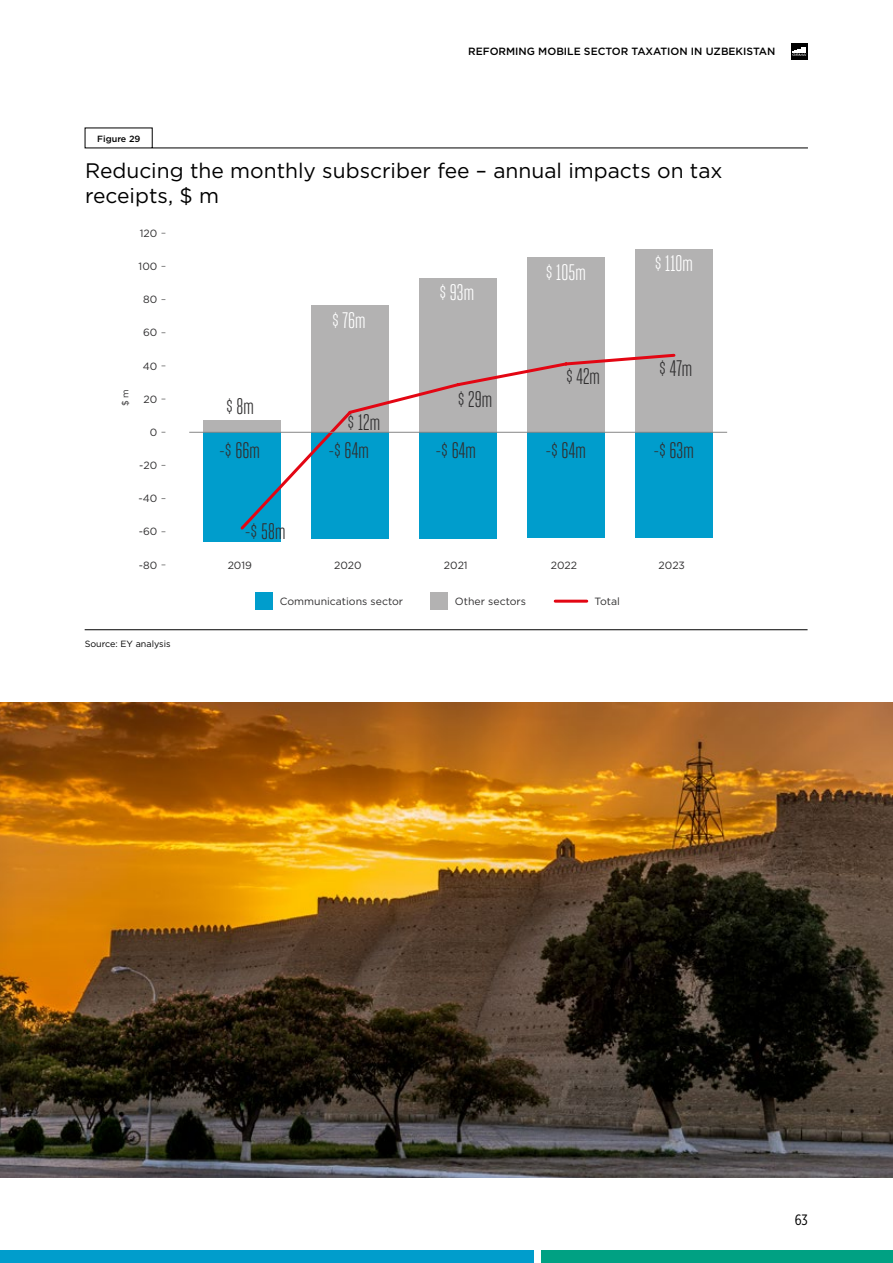
<style>
.page{position:relative;width:893px;height:1263px;background:#fff}
.page>*{position:absolute;margin:0;border:0;box-sizing:border-box;transform-origin:0 0}
.t1{font:22.5px "Heroic Condensed";letter-spacing:-.025em;color:#302f30}
.t2{font:22.5px "Heroic Condensed";letter-spacing:-.025em;color:#fff}
.t3{font:21px/25.2px "Gotham";color:#000}
.t4{font:15px "Gotham X Narrow";color:#000}
.t5{font:10.5px "Gotham";color:#302f30}
.t6{font:500 10.5px "Gotham";color:#000}
.t7{font:9px "Gotham";color:#000}
.t8{font:500 9px "Gotham";color:#000}
.t9{font:9px "Gotham";color:#302f30}
</style>
<div class="page">
<div style="left:0;top:1250px;width:534px;height:13px;background:#009dcc"></div>
<div style="left:541px;top:1250px;width:352px;height:13px;background:#00a183"></div>
<div style="left:791px;top:43px;width:17px;height:17px;background:#000"></div>
<svg style="left:792px;top:47px;width:15px;height:9px"></svg>
<div style="left:203px;top:420px;width:78px;height:13px;background:#b3b2b2"></div>
<div style="left:311px;top:305px;width:78px;height:128px;background:#b3b2b2"></div>
<div style="left:419px;top:278px;width:78px;height:155px;background:#b3b2b2"></div>
<div style="left:527px;top:257px;width:78px;height:176px;background:#b3b2b2"></div>
<div style="left:635px;top:249px;width:78px;height:184px;background:#b3b2b2"></div>
<div style="left:203px;top:432px;width:78px;height:109px;background:#009dcc"></div>
<div style="left:311px;top:432px;width:78px;height:107px;background:#009dcc"></div>
<div style="left:419px;top:432px;width:78px;height:106px;background:#009dcc"></div>
<div style="left:527px;top:432px;width:78px;height:106px;background:#009dcc"></div>
<div style="left:635px;top:432px;width:78px;height:106px;background:#009dcc"></div>
<hr style="left:85px;top:629px;width:722px;height:1px;background:#000">
<svg style="left:84px;top:127px;width:724px;height:22px"></svg>
<div style="left:256px;top:593px;width:17px;height:17px;background:#009dcc"></div>
<hr style="left:555px;top:600px;width:32px;height:3px;background:#e30613">
<div style="left:431px;top:593px;width:17px;height:17px;background:#b3b2b2"></div>
<svg style="left:238px;top:353px;width:439px;height:177px"></svg>
<hr style="left:189px;top:432px;width:538px;height:1px;background:#878787">
<img style="left:0;top:702px;width:893px;height:476px">
<p class="t8" style="left:97px;top:132px;width:45px">Figure 29</p>
<p class="t6" style="left:468px;top:45px;width:309px">REFORMING MOBILE SECTOR TAXATION IN UZBEKISTAN</p>
<h2 class="t3" style="left:85px;top:158px;width:639px">Reducing the monthly subscriber fee – annual impacts on tax receipts, $ m</h2>
<p class="t5" style="left:140px;top:226px;width:19px">120</p>
<p class="t9" style="left:120px;top:406px;width:18px;rotate:-90deg">$ m</p>
<p class="t5" style="left:139px;top:260px;width:20px">100</p>
<p class="t5" style="left:143px;top:293px;width:16px">80</p>
<p class="t5" style="left:143px;top:326px;width:16px">60</p>
<p class="t5" style="left:143px;top:359px;width:16px">40</p>
<p class="t5" style="left:144px;top:392px;width:15px">20</p>
<p class="t5" style="left:150px;top:425px;width:9px">0</p>
<p class="t5" style="left:139px;top:459px;width:20px">-20</p>
<p class="t5" style="left:139px;top:492px;width:20px">-40</p>
<p class="t5" style="left:139px;top:525px;width:20px">-60</p>
<p class="t5" style="left:139px;top:558px;width:20px">-80</p>
<p class="t7" style="left:85px;top:638px;width:87px">Source: EY analysis</p>
<h1 class="t1" style="left:226px;top:394px;width:30px">$ 8m</h1>
<h1 class="t2" style="left:332px;top:308px;width:36px">$ 76m</h1>
<h1 class="t1" style="left:347px;top:410px;width:35px">$ 12m</h1>
<h1 class="t2" style="left:439px;top:280px;width:37px">$ 93m</h1>
<h1 class="t1" style="left:457px;top:387px;width:37px">$ 29m</h1>
<h1 class="t2" style="left:545px;top:260px;width:42px">$ 105m</h1>
<h1 class="t2" style="left:654px;top:251px;width:40px">$ 110m</h1>
<h1 class="t1" style="left:566px;top:364px;width:36px">$ 42m</h1>
<h1 class="t1" style="left:659px;top:356px;width:35px">$ 47m</h1>
<h1 class="t1" style="left:219px;top:438px;width:43px">-$ 66m</h1>
<h1 class="t1" style="left:328px;top:438px;width:42px">-$ 64m</h1>
<h1 class="t1" style="left:436px;top:438px;width:42px">-$ 64m</h1>
<h1 class="t1" style="left:545px;top:438px;width:42px">-$ 64m</h1>
<h1 class="t1" style="left:653px;top:438px;width:42px">-$ 63m</h1>
<h1 class="t1" style="left:245px;top:519px;width:42px">-$ 58m</h1>
<p class="t5" style="left:228px;top:559px;width:26px">2019</p>
<p class="t5" style="left:334px;top:559px;width:29px">2020</p>
<p class="t5" style="left:444px;top:559px;width:25px">2021</p>
<p class="t5" style="left:551px;top:559px;width:28px">2022</p>
<p class="t5" style="left:659px;top:559px;width:28px">2023</p>
<p class="t5" style="left:280px;top:595px;width:125px">Communications sector</p>
<p class="t5" style="left:455px;top:595px;width:73px">Other sectors</p>
<p class="t5" style="left:594px;top:595px;width:27px">Total</p>
<h3 class="t4" style="left:795px;top:1211px;width:15px">63</h3>
</div>
